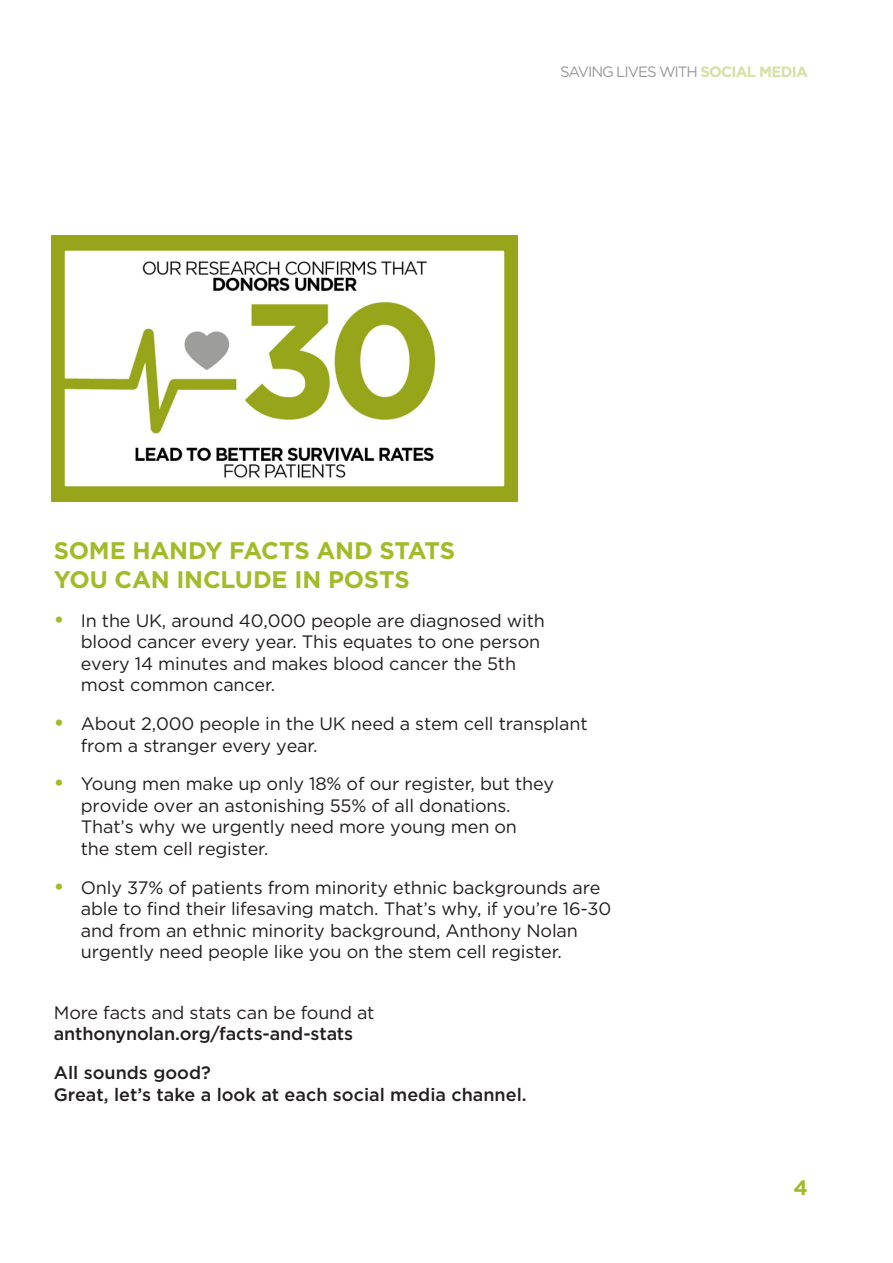
<style>
.page{position:relative;width:893px;height:1263px;background:#fff}
.page>*{position:absolute;margin:0;border:0;box-sizing:border-box;transform-origin:0 0}
.t1{font:700 24px/28.8px "Gotham";letter-spacing:-.01em;color:#a3bb29}
.t2{font:700 21px "Gotham";color:#a3bb29}
.t3{font:18px/21.6px "Gotham";letter-spacing:-.01em;color:#231f20}
.t4{font:500 18px/38.5px "Gotham";color:#231f20}
.t5{font:15px "Gotham";letter-spacing:-.07em;color:#999}
.s1{font-weight:700;color:#d7dfa5}
.s2{font-weight:700;font-size:21px;color:#a3bb29}
</style>
<div class="page">
<img style="left:51px;top:236px;width:467px;height:265px">
<p class="t5" style="left:560px;top:62px;width:249px">SAVING LIVES WITH <span class="s1">SOCIAL MEDIA</span></p>
<h1 class="t1" style="left:54px;top:536px;width:403px">SOME HANDY FACTS AND STATS<br>YOU CAN INCLUDE IN POSTS</h1>
<p class="t3" style="left:81px;top:609px;width:466px;text-indent:-27px"><span class="s2">•</span> In the UK, around 40,000 people are diagnosed with blood cancer every year. This equates to one person every 14 minutes and makes blood cancer the 5th most common cancer.</p>
<p class="t3" style="left:81px;top:712px;width:508px;text-indent:-27px"><span class="s2">•</span> About 2,000 people in the UK need a stem cell transplant from a stranger every year.</p>
<p class="t3" style="left:81px;top:773px;width:475px;text-indent:-27px"><span class="s2">•</span> Young men make up only 18% of our register, but they provide over an astonishing 55% of all donations.<br>That’s why we urgently need more young men on<br>the stem cell register.</p>
<p class="t3" style="left:81px;top:876px;width:532px;text-indent:-27px"><span class="s2">•</span> Only 37% of patients from minority ethnic backgrounds are able to find their lifesaving match. That’s why, if you’re 16-30 and from an ethnic minority background, Anthony Nolan urgently need people like you on the stem cell register.</p>
<p class="t3" style="left:54px;top:1001px;width:322px">More facts and stats can be found at</p>
<p class="t4" style="left:54px;top:1014px;width:301px">anthonynolan.org/facts-and-stats<br>All sounds good?</p>
<p class="t4" style="left:54px;top:1075px;width:474px">Great, let’s take a look at each social media channel.</p>
<p class="t2" style="left:793px;top:1173px;width:16px">4</p>
</div>
